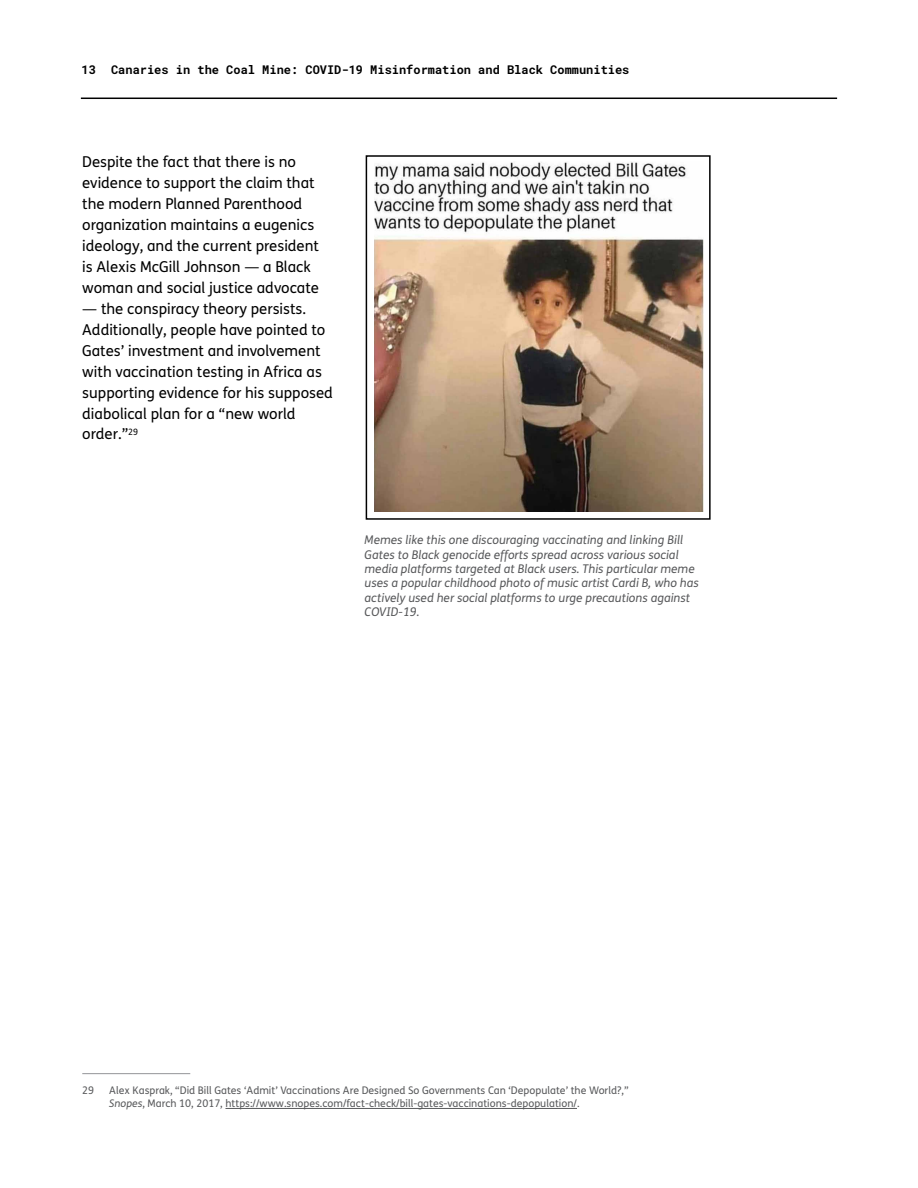
<style>
.page{position:relative;width:918px;height:1188px;background:#fff}
.page>*{position:absolute;margin:0;border:0;box-sizing:border-box;transform-origin:0 0}
.t1{font:15px/21px "FS Me";color:#000}
.t2{font:italic 12px/14.4px "FS Me";color:#58595b}
.t3{font:700 12px "Roboto Mono";color:#000}
.t4{font:10.5px/13.5px "FS Me";color:#58595b}
.s1{font-style:italic}
</style>
<div class="page">
<hr style="left:81px;top:98px;width:756px;height:1px;background:#000">
<hr style="left:82px;top:1073px;width:108px;height:1px;background:#939598">
<hr style="left:225px;top:1108px;width:352px;height:1px;background:#58595b">
<img style="left:374px;top:161px;width:329px;height:350px">
<div style="left:366px;top:155px;width:345px;height:365px;border:2px solid #000"></div>
<p class="t3" style="left:82px;top:61px;width:16px">13</p>
<p class="t3" style="left:111px;top:61px;width:520px">Canaries in the Coal Mine: COVID-19 Misinformation and Black Communities</p>
<p class="t1" style="left:82px;top:150px;width:238px">Despite the fact that there is no evidence to support the claim that the modern Planned Parenthood organization maintains a eugenics ideology, and the current president is Alexis McGill Johnson — a Black woman and social justice advocate</p>
<p class="t1" style="left:82px;top:297px;width:252px">— the conspiracy theory persists.<br>Additionally, people have pointed to<br>Gates’ investment and involvement with vaccination testing in Africa as supporting evidence for his supposed diabolical plan for a “new world order.”<sup>29</sup></p>
<p class="t2" style="left:365px;top:533px;width:336px">Memes like this one discouraging vaccinating and linking Bill Gates to Black genocide efforts spread across various social media platforms targeted at Black users. This particular meme uses a popular childhood photo of music artist Cardi B, who has actively used her social platforms to urge precautions against COVID-19.</p>
<p class="t4" style="left:82px;top:1083px;width:13px">29</p>
<p class="t4" style="left:109px;top:1083px;width:521px">Alex Kasprak, “Did Bill Gates ‘Admit’ Vaccinations Are Designed So Governments Can ‘Depopulate’ the World?,”<br><span class="s1">Snopes</span>, March 10, 2017, https://www.snopes.com/fact-check/bill-gates-vaccinations-depopulation/.</p>
</div>
